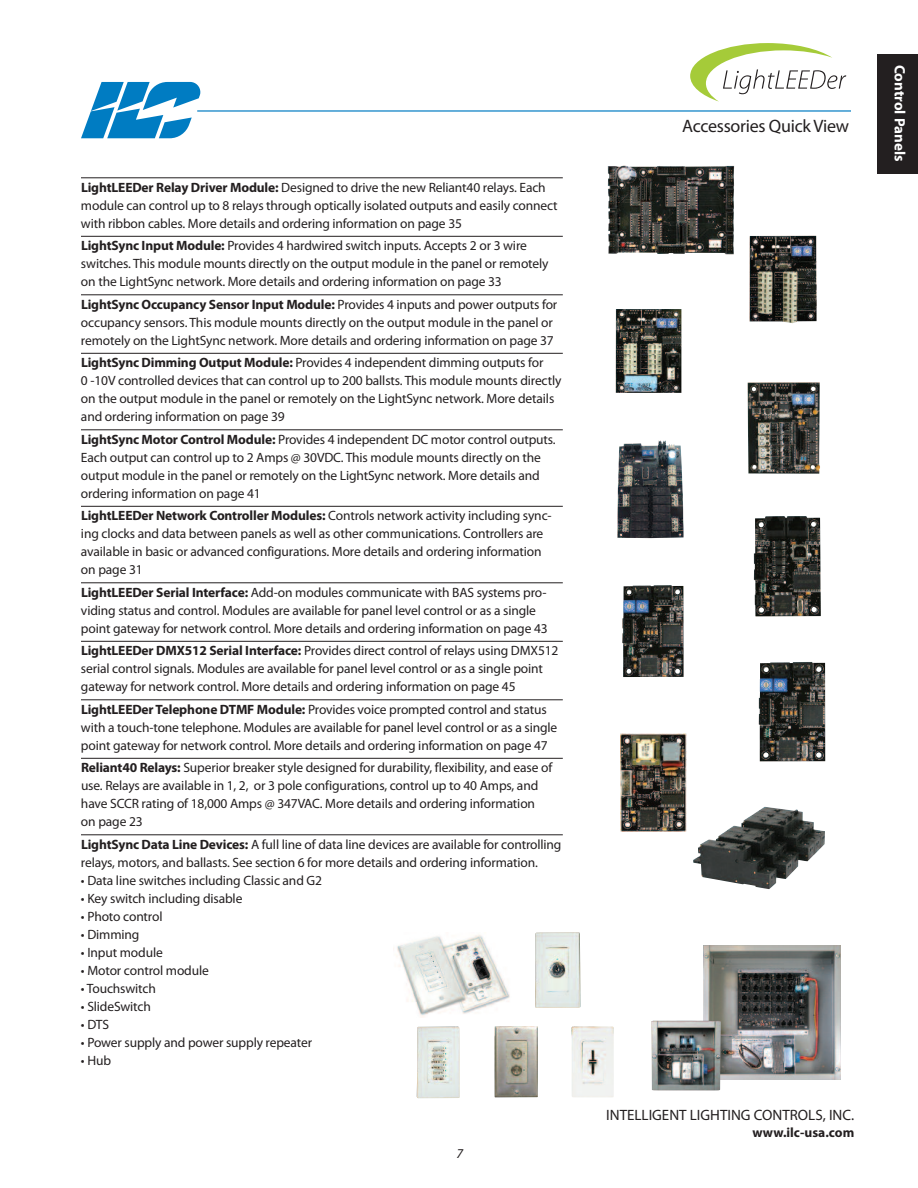
<style>
.page{position:relative;width:918px;height:1188px;background:#fff}
.page>*{position:absolute;margin:0;border:0;box-sizing:border-box;transform-origin:0 0}
.t1{font:18px "Myriad Pro";letter-spacing:-.015em;color:#231f20}
.t2{font:15px "Myriad Pro";color:#231f20}
.t3{font:700 15px "Myriad Pro";color:#fff}
.t4{font:13.5px/18px "Myriad Pro";letter-spacing:-.01em;color:#231f20}
.t5{font:700 13.5px "Myriad Pro";color:#231f20}
.t6{font:italic 13.5px "Myriad Pro";color:#231f20}
.s1{font-weight:700}
</style>
<div class="page">
<hr style="left:81px;top:177px;width:482px;height:1px;background:#231f20">
<hr style="left:81px;top:236px;width:482px;height:1px;background:#231f20">
<hr style="left:81px;top:294px;width:482px;height:1px;background:#231f20">
<hr style="left:81px;top:353px;width:482px;height:1px;background:#231f20">
<hr style="left:81px;top:429px;width:482px;height:1px;background:#231f20">
<hr style="left:81px;top:506px;width:482px;height:1px;background:#231f20">
<hr style="left:81px;top:582px;width:482px;height:1px;background:#231f20">
<hr style="left:81px;top:641px;width:482px;height:1px;background:#231f20">
<hr style="left:81px;top:699px;width:482px;height:1px;background:#231f20">
<hr style="left:81px;top:758px;width:482px;height:1px;background:#231f20">
<hr style="left:81px;top:834px;width:482px;height:1px;background:#231f20">
<svg style="left:81px;top:82px;width:119px;height:56px"></svg>
<hr style="left:197px;top:110px;width:653px;height:2px;background:#007cc2">
<img style="left:608px;top:165px;width:126px;height:89px">
<img style="left:749px;top:236px;width:68px;height:87px">
<img style="left:616px;top:309px;width:65px;height:84px">
<img style="left:617px;top:440px;width:67px;height:98px">
<img style="left:748px;top:382px;width:72px;height:92px">
<img style="left:754px;top:516px;width:67px;height:100px">
<img style="left:622px;top:585px;width:62px;height:92px">
<img style="left:759px;top:662px;width:66px;height:99px">
<img style="left:620px;top:734px;width:66px;height:98px">
<img style="left:693px;top:807px;width:132px;height:82px">
<img style="left:703px;top:946px;width:138px;height:134px">
<img style="left:651px;top:1021px;width:70px;height:70px">
<img style="left:535px;top:932px;width:46px;height:76px">
<img style="left:571px;top:1026px;width:43px;height:71px">
<img style="left:494px;top:1026px;width:44px;height:71px">
<img style="left:417px;top:1027px;width:43px;height:71px">
<img style="left:396px;top:935px;width:114px;height:82px">
<svg style="left:690px;top:43px;width:156px;height:59px"></svg>
<div style="left:878px;top:54px;width:40px;height:119px;background:#231f20"></div>
<p class="t4" style="left:81px;top:179px;width:478px"><span class="s1">LightLEEDer Relay Driver Module:</span> Designed to drive the new Reliant40 relays. Each module can control up to 8 relays through optically isolated outputs and easily connect with ribbon cables. More details and ordering information on page 35</p>
<p class="t4" style="left:81px;top:238px;width:469px"><span class="s1">LightSync Input Module:</span> Provides 4 hardwired switch inputs. Accepts 2 or 3 wire switches. This module mounts directly on the output module in the panel or remotely on the LightSync network. More details and ordering information on page 33</p>
<p class="t4" style="left:81px;top:296px;width:478px"><span class="s1">LightSync Occupancy Sensor Input Module:</span> Provides 4 inputs and power outputs for occupancy sensors. This module mounts directly on the output module in the panel or remotely on the LightSync network. More details and ordering information on page 37</p>
<p class="t4" style="left:81px;top:355px;width:482px"><span class="s1">LightSync Dimming Output Module:</span> Provides 4 independent dimming outputs for<br>0 -10V controlled devices that can control up to 200 ballsts. This module mounts directly on the output module in the panel or remotely on the LightSync network. More details and ordering information on page 39</p>
<p class="t4" style="left:81px;top:431px;width:476px"><span class="s1">LightSync Motor Control Module:</span> Provides 4 independent DC motor control outputs.<br>Each output can control up to 2 Amps @ 30VDC. This module mounts directly on the output module in the panel or remotely on the LightSync network. More details and ordering information on page 41</p>
<p class="t4" style="left:81px;top:508px;width:472px"><span class="s1">LightLEEDer Network Controller Modules:</span> Controls network activity including sync&shy;ing clocks and data between panels as well as other communications. Controllers are available in basic or advanced configurations. More details and ordering information on page 31</p>
<p class="t4" style="left:81px;top:584px;width:468px"><span class="s1">LightLEEDer Serial Interface:</span> Add-on modules communicate with BAS systems pro&shy;viding status and control. Modules are available for panel level control or as a single point gateway for network control. More details and ordering information on page 43</p>
<p class="t4" style="left:81px;top:643px;width:479px"><span class="s1">LightLEEDer DMX512 Serial Interface:</span> Provides direct control of relays using DMX512 serial control signals. Modules are available for panel level control or as a single point gateway for network control. More details and ordering information on page 45</p>
<p class="t4" style="left:81px;top:701px;width:478px"><span class="s1">LightLEEDer Telephone DTMF Module:</span> Provides voice prompted control and status with a touch-tone telephone. Modules are available for panel level control or as a single point gateway for network control. More details and ordering information on page 47</p>
<p class="t4" style="left:81px;top:760px;width:473px"><span class="s1">Reliant40 Relays:</span> Superior breaker style designed for durability, flexibility, and ease of use. Relays are available in 1, 2, or 3 pole configurations, control up to 40 Amps, and have SCCR rating of 18,000 Amps @ 347VAC. More details and ordering information on page 23</p>
<p class="t4" style="left:81px;top:836px;width:482px"><span class="s1">LightSync Data Line Devices:</span> A full line of data line devices are available for controlling relays, motors, and ballasts. See section 6 for more details and ordering information.</p>
<p class="t4" style="left:81px;top:872px;width:243px">• Data line switches including Classic and G2</p>
<p class="t4" style="left:81px;top:890px;width:163px">• Key switch including disable</p>
<p class="t4" style="left:81px;top:908px;width:83px">• Photo control</p>
<p class="t4" style="left:81px;top:926px;width:60px">• Dimming</p>
<p class="t4" style="left:81px;top:944px;width:83px">• Input module</p>
<p class="t4" style="left:81px;top:962px;width:129px">• Motor control module</p>
<p class="t4" style="left:81px;top:980px;width:76px">• Touchswitch</p>
<p class="t4" style="left:81px;top:998px;width:71px">• SlideSwitch</p>
<p class="t4" style="left:81px;top:1016px;width:30px">• DTS</p>
<p class="t4" style="left:81px;top:1034px;width:233px">• Power supply and power supply repeater</p>
<p class="t4" style="left:81px;top:1052px;width:32px">• Hub</p>
<p class="t6" style="left:456px;top:1148px;width:8px">7</p>
<h1 class="t1" style="left:682px;top:119px;width:168px">Accessories Quick View</h1>
<p class="t3" style="left:906px;top:65px;width:98px;rotate:90deg">Control Panels</p>
<p class="t2" style="left:606px;top:1110px;width:250px">INTELLIGENT LIGHTING CONTROLS, INC.</p>
<p class="t5" style="left:752px;top:1128px;width:103px">www.ilc-usa.com</p>
</div>
